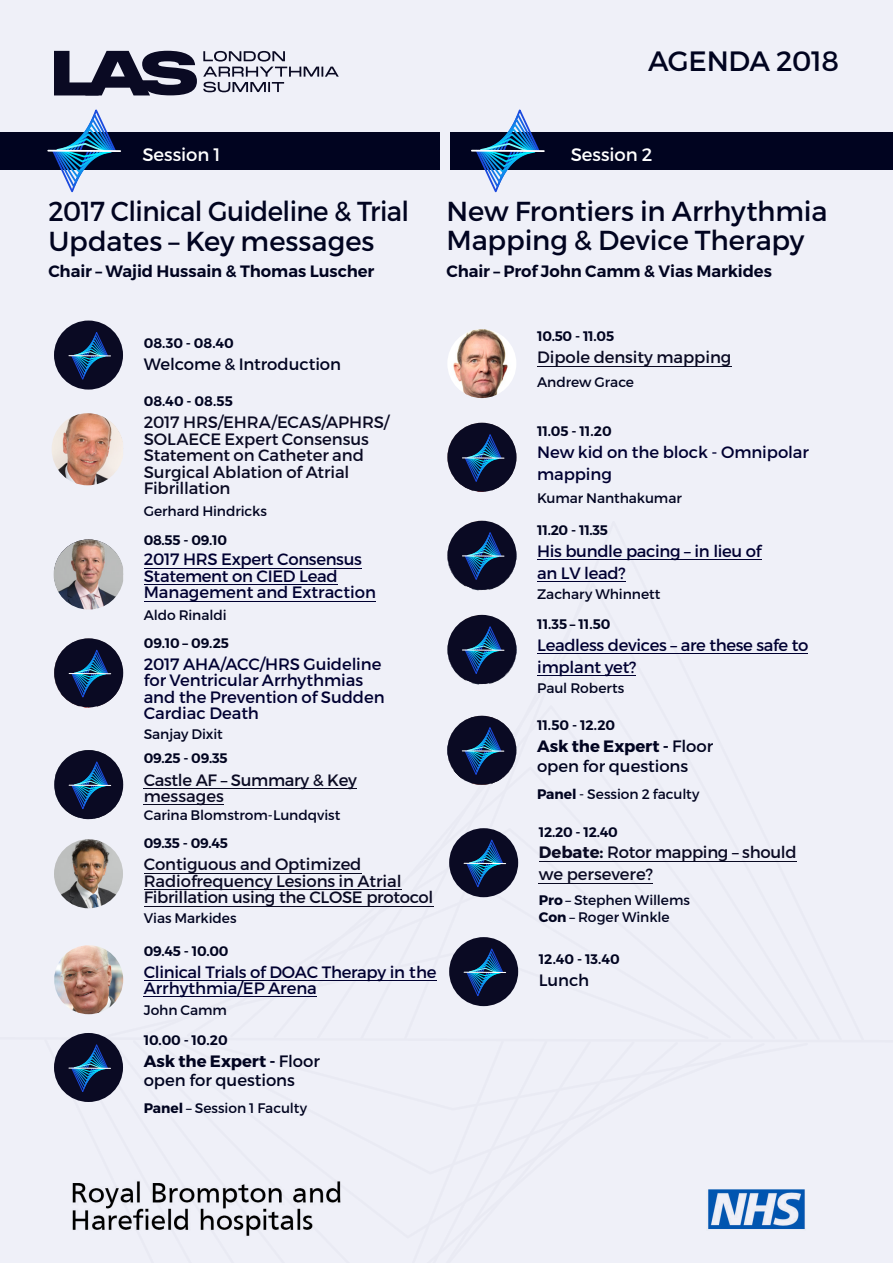
<style>
.page{position:relative;width:893px;height:1263px;background:#eff0f8}
.page>*{position:absolute;margin:0;border:0;box-sizing:border-box;transform-origin:0 0}
.t1{font:27.9px "Montserrat";letter-spacing:-.015em;color:#010420}
.t2{font:27.45px/29.4px "Montserrat";letter-spacing:-.01em;color:#010420;scale:.95 1}
.t3{font:27.45px/29.4px "Montserrat";letter-spacing:-.01em;color:#010420}
.t4{font:18px "Montserrat";color:#fff}
.t5{font:16.5px/16.5px "Montserrat";letter-spacing:-.015em;color:#000031}
.t6{font:16.5px/16.5px "Montserrat";letter-spacing:-.01em;color:#0a0a23}
.t7{font:16.5px/18.9px "Montserrat";letter-spacing:-.005em;color:#010420}
.t8{font:600 16.5px "Montserrat";letter-spacing:-.005em;color:#010420}
.t9{font:13.8px/28.8px "Montserrat";letter-spacing:-.005em;color:#010420}
.t10{font:600 13.8px/29.8px "Montserrat";letter-spacing:-.015em;color:#010420}
.s1{font-weight:600}
.s2{font-weight:400}
.s3{font-weight:700}
</style>
<div class="page">
<svg style="left:54px;top:51px;width:143px;height:44px"></svg>
<svg style="left:203px;top:51px;width:136px;height:41px"></svg>
<div style="left:0;top:132px;width:439px;height:38px;background:#010420"></div>
<svg style="left:51px;top:109px;width:65px;height:84px"></svg>
<hr style="left:48px;top:150px;width:72px;height:2px;background:#fff">
<img style="left:54px;top:640px;width:68px;height:68px">
<img style="left:55px;top:750px;width:68px;height:69px">
<img style="left:54px;top:839px;width:69px;height:69px;border-radius:35px">
<div style="left:54px;top:321px;width:69px;height:69px;background:#0a0a23;border-radius:50%"></div>
<svg style="left:70px;top:332px;width:39px;height:48px"></svg>
<hr style="left:69px;top:355px;width:42px;height:1px;background:#fff">
<svg style="left:54px;top:1035px;width:69px;height:67px"></svg>
<hr style="left:69px;top:1067px;width:42px;height:2px;background:#fff">
<img style="left:447px;top:329px;width:69px;height:69px;border-radius:35px">
<div style="left:451px;top:132px;width:442px;height:38px;background:#010420"></div>
<svg style="left:474px;top:109px;width:66px;height:84px"></svg>
<hr style="left:472px;top:150px;width:72px;height:2px;background:#fff">
<img style="left:72px;top:1181px;width:733px;height:55px">
<img style="left:447px;top:521px;width:69px;height:69px">
<img style="left:449px;top:716px;width:67px;height:69px">
<div style="left:447px;top:716px;width:69px;height:69px;background:#0a0a23;border-radius:50%"></div>
<svg style="left:465px;top:727px;width:36px;height:48px"></svg>
<hr style="left:462px;top:750px;width:42px;height:2px;background:#fff">
<div style="left:449px;top:937px;width:69px;height:69px;background:#0a0a23;border-radius:50%"></div>
<svg style="left:465px;top:948px;width:39px;height:49px"></svg>
<hr style="left:464px;top:972px;width:42px;height:1px;background:#fff">
<div style="left:449px;top:828px;width:69px;height:69px;background:#0a0a23;border-radius:50%"></div>
<svg style="left:465px;top:839px;width:39px;height:49px"></svg>
<hr style="left:464px;top:863px;width:42px;height:1px;background:#fff">
<img style="left:449px;top:615px;width:67px;height:69px">
<img style="left:52px;top:413px;width:71px;height:72px">
<img style="left:54px;top:539px;width:69px;height:70px">
<div style="left:54px;top:638px;width:69px;height:69px;background:#0a0a23;border-radius:50%"></div>
<svg style="left:71px;top:649px;width:38px;height:49px"></svg>
<hr style="left:69px;top:673px;width:42px;height:1px;background:#fff">
<div style="left:54px;top:750px;width:69px;height:69px;background:#0a0a23;border-radius:50%"></div>
<svg style="left:71px;top:761px;width:38px;height:48px"></svg>
<hr style="left:69px;top:785px;width:42px;height:1px;background:#fff">
<img style="left:54px;top:945px;width:69px;height:69px;border-radius:35px">
<div style="left:447px;top:423px;width:69px;height:69px;background:#0a0a23;border-radius:50%"></div>
<svg style="left:465px;top:434px;width:36px;height:48px"></svg>
<hr style="left:462px;top:457px;width:42px;height:2px;background:#fff">
<div style="left:447px;top:521px;width:69px;height:69px;background:#0a0a23;border-radius:50%"></div>
<svg style="left:465px;top:532px;width:36px;height:48px"></svg>
<hr style="left:462px;top:555px;width:42px;height:2px;background:#fff">
<div style="left:447px;top:615px;width:69px;height:69px;background:#0a0a23;border-radius:50%"></div>
<svg style="left:465px;top:626px;width:36px;height:48px"></svg>
<hr style="left:462px;top:649px;width:42px;height:2px;background:#fff">
<hr style="left:144px;top:568px;width:217px;height:1px;background:#000031">
<hr style="left:144px;top:584px;width:193px;height:1px;background:#000031">
<hr style="left:144px;top:601px;width:232px;height:1px;background:#000031">
<hr style="left:144px;top:788px;width:213px;height:1px;background:#0a0a23">
<hr style="left:144px;top:804px;width:80px;height:1px;background:#0a0a23">
<hr style="left:144px;top:873px;width:217px;height:1px;background:#0a0a23">
<hr style="left:144px;top:889px;width:258px;height:1px;background:#0a0a23">
<hr style="left:144px;top:906px;width:289px;height:1px;background:#0a0a23">
<hr style="left:144px;top:980px;width:293px;height:1px;background:#000031">
<hr style="left:144px;top:996px;width:173px;height:1px;background:#000031">
<hr style="left:537px;top:366px;width:194px;height:1px;background:#0a0a23">
<hr style="left:539px;top:861px;width:258px;height:1px;background:#0a0a23">
<hr style="left:539px;top:883px;width:114px;height:1px;background:#0a0a23">
<hr style="left:537px;top:559px;width:225px;height:1px;background:#000031">
<hr style="left:537px;top:581px;width:89px;height:1px;background:#000031">
<hr style="left:538px;top:653px;width:270px;height:1px;background:#000031">
<hr style="left:538px;top:675px;width:98px;height:1px;background:#000031">
<p class="t1" style="left:648px;top:44px;width:192px">AGENDA 2018</p>
<p class="t4" style="left:142px;top:143px;width:80px">Session 1</p>
<p class="t2" style="left:48px;top:197px;width:381px">2017 Clinical Guideline &amp; Trial<br>Updates – Key messages</p>
<p class="t8" style="left:48px;top:261px;width:327px">Chair – Wajid Hussain &amp; Thomas Luscher</p>
<p class="t4" style="left:571px;top:143px;width:83px">Session 2</p>
<p class="t3" style="left:446px;top:196px;width:383px">New Frontiers in Arrhythmia<br>Mapping &amp; Device Therapy</p>
<p class="t8" style="left:446px;top:261px;width:327px">Chair – Prof John Camm &amp; Vias Markides</p>
<p class="t10" style="left:144px;top:329px;width:92px">08.30 - 08.40</p>
<p class="t7" style="left:144px;top:355px;width:199px">Welcome &amp; Introduction</p>
<p class="t10" style="left:144px;top:386px;width:91px">08.40 - 08.55</p>
<p class="t6" style="left:144px;top:414px;width:247px">2017 HRS/EHRA/ECAS/APHRS/<br>SOLAECE Expert Consensus<br>Statement on Catheter and<br>Surgical Ablation of Atrial<br>Fibrillation</p>
<p class="t9" style="left:144px;top:496px;width:125px">Gerhard Hindricks<br><span class="s1">08.55 - 09.10</span></p>
<p class="t5" style="left:144px;top:551px;width:234px">2017 HRS Expert Consensus<br>Statement on CIED Lead<br>Management and Extraction</p>
<p class="t9" style="left:144px;top:602px;width:87px;line-height:27.5px">Aldo Rinaldi<br><span class="s1">09.10 – 09.25</span></p>
<p class="t5" style="left:144px;top:656px;width:242px">2017 AHA/ACC/HRS Guideline for Ventricular Arrhythmias and the Prevention of Sudden<br>Cardiac Death</p>
<p class="t9" style="left:144px;top:722px;width:85px;line-height:24.3px">Sanjay Dixit<br><span class="s1">09.25 - 09.35</span></p>
<p class="t6" style="left:144px;top:771px;width:215px">Castle AF – Summary &amp; Key messages</p>
<p class="t9" style="left:144px;top:801px;width:198px">Carina Blomstrom-Lundqvist<br><span class="s1">09.35 - 09.45</span></p>
<p class="t6" style="left:144px;top:856px;width:291px">Contiguous and Optimized<br>Radiofrequency Lesions in Atrial<br>Fibrillation using the CLOSE protocol</p>
<p class="t9" style="left:144px;top:903px;width:94px">Vias Markides</p>
<p class="t10" style="left:144px;top:936px;width:86px">09.45 - 10.00</p>
<p class="t5" style="left:144px;top:963px;width:294px">Clinical Trials of DOAC Therapy in the<br>Arrhythmia/EP Arena</p>
<p class="t10" style="left:144px;top:995px;width:85px"><span class="s2">John Camm<br></span>10.00 - 10.20</p>
<p class="t7" style="left:144px;top:1051px;width:178px"><span class="s3">Ask the Expert -</span> Floor open for questions</p>
<p class="t9" style="left:144px;top:1094px;width:165px"><span class="s3">Panel</span> – Session 1 Faculty</p>
<p class="t10" style="left:537px;top:321px;width:79px">10.50 - 11.05</p>
<p class="t6" style="left:537px;top:349px;width:196px">Dipole density mapping</p>
<p class="t9" style="left:537px;top:368px;width:99px">Andrew Grace</p>
<p class="t10" style="left:537px;top:416px;width:76px">11.05 - 11.20</p>
<p class="t5" style="left:537px;top:441px;width:273px;line-height:21.9px">New kid on the block - Omnipolar mapping</p>
<p class="t9" style="left:537px;top:484px;width:146px">Kumar Nanthakumar</p>
<p class="t10" style="left:537px;top:515px;width:73px">11.20 - 11.35</p>
<p class="t5" style="left:537px;top:540px;width:226px;line-height:21.9px">His bundle pacing – in lieu of an LV lead?</p>
<p class="t9" style="left:537px;top:579px;width:125px;line-height:30.3px">Zachary Whinnett<br><span class="s1">11.35 – 11.50</span></p>
<p class="t5" style="left:537px;top:634px;width:273px;line-height:21.9px">Leadless devices – are these safe to implant yet?</p>
<p class="t9" style="left:537px;top:673px;width:89px">Paul Roberts</p>
<p class="t10" style="left:537px;top:710px;width:80px">11.50 - 12.20</p>
<p class="t7" style="left:537px;top:737px;width:178px;line-height:19.4px"><span class="s3">Ask the Expert -</span> Floor open for questions</p>
<p class="t9" style="left:537px;top:780px;width:164px"><span class="s3">Panel</span> - Session 2 faculty</p>
<p class="t10" style="left:539px;top:817px;width:80px">12.20 - 12.40</p>
<p class="t6" style="left:539px;top:841px;width:259px;line-height:21.9px"><span class="s3">Debate:</span> Rotor mapping – should we persevere?</p>
<p class="t9" style="left:539px;top:892px;width:153px;line-height:16.5px"><span class="s3">Pro</span> – Stephen Willems<br><span class="s3">Con</span> – Roger Winkle</p>
<p class="t10" style="left:539px;top:944px;width:82px">12.40 - 13.40</p>
<p class="t7" style="left:539px;top:971px;width:52px">Lunch</p>
</div>
